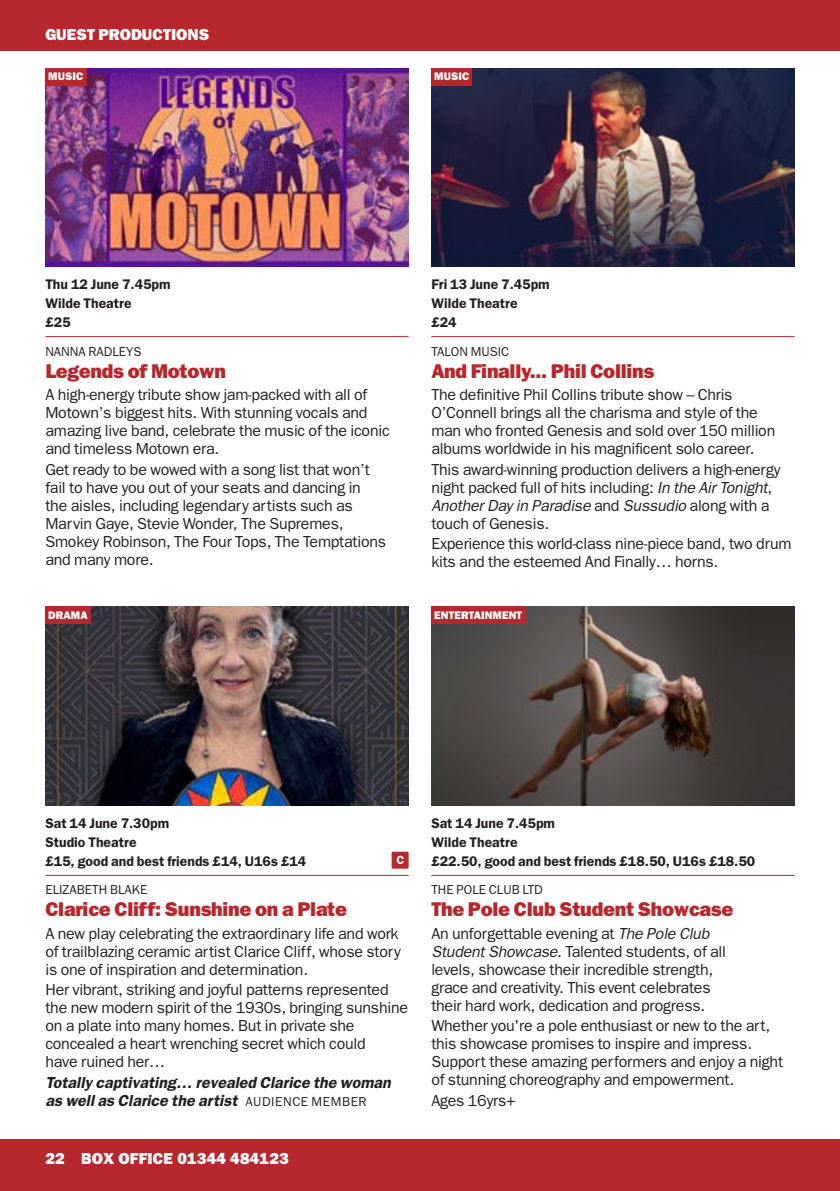
<style>
.page{position:relative;width:840px;height:1191px;background:#fff}
.page>*{position:absolute;margin:0;border:0;box-sizing:border-box;transform-origin:0 0}
.t1{font:800 20px "Franklin Gothic";letter-spacing:-.015em;color:#b7282e}
.t2{font:16px/18px "Franklin Gothic";letter-spacing:-.015em;color:#231f20}
.t3{font:italic 600 16px/18px "Franklin Gothic";color:#231f20}
.t4{font:800 16px "Franklin Gothic";letter-spacing:.01em;color:#fff}
.t5{font:600 14px/18.8px "Franklin Gothic";color:#231f20}
.t6{font:13px "Franklin Gothic";color:#231f20}
.t7{font:600 11.8px "Franklin Gothic";color:#fff}
.t8{font:800 11px "Franklin Gothic";letter-spacing:.01em;color:#fff}
.s1{font-style:italic}
.s2{font-weight:400;font-style:normal;font-size:13px}
</style>
<div class="page">
<div style="left:0;top:0;width:839px;height:51px;background:#b7282e"></div>
<div style="left:0;top:1140px;width:839px;height:51px;background:#b7282e"></div>
<img style="left:45px;top:607px;width:363px;height:198px">
<img style="left:431px;top:607px;width:363px;height:198px">
<img style="left:431px;top:68px;width:363px;height:198px">
<img style="left:45px;top:68px;width:363px;height:198px">
<hr style="left:45px;top:336px;width:363px;height:1px;background:#b7282e">
<hr style="left:431px;top:336px;width:363px;height:1px;background:#b7282e">
<hr style="left:45px;top:875px;width:363px;height:1px;background:#b7282e">
<div style="left:391px;top:851px;width:17px;height:17px;background:#b7282e"></div>
<hr style="left:431px;top:875px;width:363px;height:1px;background:#b7282e">
<div style="left:431px;top:607px;width:94px;height:17px;background:#b7282e"></div>
<div style="left:45px;top:607px;width:46px;height:17px;background:#b7282e"></div>
<div style="left:431px;top:68px;width:40px;height:17px;background:#b7282e"></div>
<div style="left:45px;top:68px;width:42px;height:17px;background:#b7282e"></div>
<p class="t4" style="left:45px;top:28px;width:165px">GUEST PRODUCTIONS</p>
<p class="t8" style="left:48px;top:72px;width:37px">MUSIC</p>
<p class="t8" style="left:434px;top:72px;width:37px">MUSIC</p>
<p class="t5" style="left:45px;top:276px;width:127px">Thu 12 June 7.45pm<br>Wilde Theatre<br>£25</p>
<p class="t6" style="left:45px;top:346px;width:98px">NANNA RADLEYS</p>
<p class="t1" style="left:45px;top:363px;width:182px">Legends of Motown</p>
<p class="t2" style="left:45px;top:386px;width:345px">A high-energy tribute show jam-packed with all of Motown’s biggest hits. With stunning vocals and amazing live band, celebrate the music of the iconic and timeless Motown era.</p>
<p class="t2" style="left:45px;top:461px;width:342px">Get ready to be wowed with a song list that won’t fail to have you out of your seats and dancing in the aisles, including legendary artists such as Marvin Gaye, Stevie Wonder, The Supremes, Smokey Robinson, The Four Tops, The Temptations and many more.</p>
<p class="t5" style="left:431px;top:276px;width:120px">Fri 13 June 7.45pm<br>Wilde Theatre<br>£24</p>
<p class="t6" style="left:431px;top:346px;width:79px">TALON MUSIC</p>
<p class="t1" style="left:431px;top:363px;width:224px">And Finally... Phil Collins</p>
<p class="t2" style="left:431px;top:386px;width:345px">The definitive Phil Collins tribute show – Chris O’Connell brings all the charisma and style of the man who fronted Genesis and sold over 150 million albums worldwide in his magnificent solo career.</p>
<p class="t2" style="left:431px;top:461px;width:350px">This award-winning production delivers a high-energy night packed full of hits including: <span class="s1">In the Air Tonight</span>, <span class="s1">Another Day in Paradise</span> and <span class="s1">Sussudio</span> along with a touch of Genesis.</p>
<p class="t2" style="left:431px;top:536px;width:361px">Experience this world-class nine-piece band, two drum kits and the esteemed And Finally… horns.</p>
<p class="t8" style="left:48px;top:611px;width:41px">DRAMA</p>
<p class="t8" style="left:434px;top:611px;width:89px">ENTERTAINMENT</p>
<p class="t5" style="left:45px;top:815px;width:262px">Sat 14 June 7.30pm<br>Studio Theatre<br>£15, good and best friends £14, U16s £14</p>
<p class="t7" style="left:396px;top:855px;width:9px">C</p>
<p class="t6" style="left:45px;top:885px;width:103px">ELIZABETH BLAKE</p>
<p class="t1" style="left:45px;top:901px;width:303px">Clarice Cliff: Sunshine on a Plate</p>
<p class="t2" style="left:45px;top:925px;width:357px">A new play celebrating the extraordinary life and work of trailblazing ceramic artist Clarice Cliff, whose story is one of inspiration and determination.</p>
<p class="t2" style="left:45px;top:982px;width:364px">Her vibrant, striking and joyful patterns represented the new modern spirit of the 1930s, bringing sunshine on a plate into many homes. But in private she concealed a heart wrenching secret which could<br>have ruined her…</p>
<p class="t3" style="left:45px;top:1075px;width:347px">Totally captivating… revealed Clarice the woman as well as Clarice the artist <span class="s2">AUDIENCE MEMBER</span></p>
<p class="t4" style="left:45px;top:1152px;width:245px">22 BOX OFFICE 01344 484123</p>
<p class="t5" style="left:431px;top:815px;width:325px">Sat 14 June 7.45pm<br>Wilde Theatre<br>£22.50, good and best friends £18.50, U16s £18.50</p>
<p class="t6" style="left:431px;top:885px;width:113px">THE POLE CLUB LTD</p>
<p class="t1" style="left:431px;top:901px;width:303px">The Pole Club Student Showcase</p>
<p class="t2" style="left:431px;top:925px;width:296px">An unforgettable evening at <span class="s1">The Pole Club Student Showcase</span>. Talented students, of all levels, showcase their incredible strength, grace and creativity. This event celebrates their hard work, dedication and progress.</p>
<p class="t2" style="left:431px;top:1018px;width:353px">Whether you're a pole enthusiast or new to the art, this showcase promises to inspire and impress.<br>Support these amazing performers and enjoy a night of stunning choreography and empowerment.</p>
<p class="t2" style="left:431px;top:1093px;width:86px">Ages 16yrs+</p>
</div>
